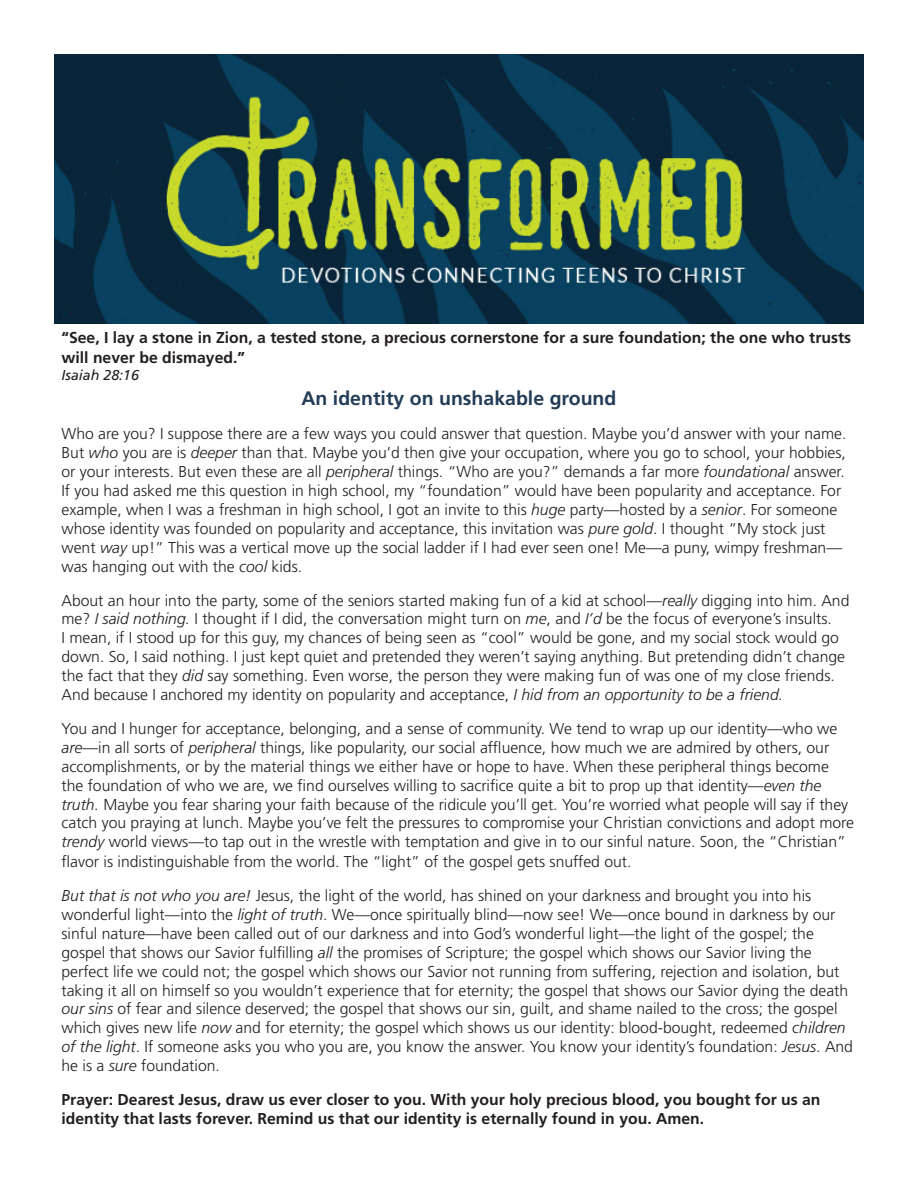
<style>
.page{position:relative;width:918px;height:1188px;background:#fff}
.page>*{position:absolute;margin:0;border:0;box-sizing:border-box;transform-origin:0 0}
.t1{font:700 19.5px "Frutiger LT Std";color:#243d57}
.body_copy{font:300 15.75px/18.9px "Frutiger LT Std";color:#231f20}
.body_copy-2{font:700 15.75px/18.9px "Frutiger LT Std";color:#231f20}
.Scripture_text{font:700 15.75px/19.8px "Frutiger LT Std";color:#231f20}
.Scripture_reference{font:italic 14.25px "Frutiger LT Std";color:#231f20}
.s1{font-style:italic}
</style>
<div class="page">
<img style="left:54px;top:54px;width:810px;height:270px">
<p class="Scripture_text" style="left:62px;top:328px;width:791px">“See, I lay a stone in Zion, a tested stone, a precious cornerstone for a sure foundation; the one who trusts will never be dismayed.”</p>
<p class="Scripture_reference" style="left:62px;top:367px;width:79px">Isaiah 28:16</p>
<p class="t1" style="left:302px;top:387px;width:316px">An identity on unshakable ground</p>
<p class="body_copy" style="left:62px;top:425px;width:787px">Who are you? I suppose there are a few ways you could answer that question. Maybe you’d answer with your name.<br>But <span class="s1">who</span> you are is <span class="s1">deeper</span> than that. Maybe you’d then give your occupation, where you go to school, your hobbies, or your interests. But even these are all <span class="s1">peripheral</span> things. “Who are you?” demands a far more <span class="s1">foundational</span> answer.<br>If you had asked me this question in high school, my “foundation” would have been popularity and acceptance. For example, when I was a freshman in high school, I got an invite to this <span class="s1">huge</span> party—hosted by a <span class="s1">senior</span>. For someone whose identity was founded on popularity and acceptance, this invitation was <span class="s1">pure gold</span>. I thought “My stock just went <span class="s1">way</span> up!” This was a vertical move up the social ladder if I had ever seen one! Me—a puny, wimpy freshman— was hanging out with the <span class="s1">cool</span> kids.</p>
<p class="body_copy" style="left:62px;top:591px;width:789px">About an hour into the party, some of the seniors started making fun of a kid at school—<span class="s1">really</span> digging into him. And me? <span class="s1">I said nothing.</span> I thought if I did, the conversation might turn on <span class="s1">me</span>, and <span class="s1">I’d</span> be the focus of everyone’s insults.<br>I mean, if I stood up for this guy, my chances of being seen as “cool” would be gone, and my social stock would go down. So, I said nothing. I just kept quiet and pretended they weren’t saying anything. But pretending didn’t change the fact that they <span class="s1">did</span> say something. Even worse, the person they were making fun of was one of my close friends.<br>And because I anchored my identity on popularity and acceptance, <span class="s1">I hid from an opportunity to be a friend.</span></p>
<p class="body_copy" style="left:61px;top:719px;width:794px">You and I hunger for acceptance, belonging, and a sense of community. We tend to wrap up our identity—who we <span class="s1">are</span>—in all sorts of <span class="s1">peripheral</span> things, like popularity, our social affluence, how much we are admired by others, our accomplishments, or by the material things we either have or hope to have. When these peripheral things become the foundation of who we are, we find ourselves willing to sacrifice quite a bit to prop up that identity—<span class="s1">even the truth.</span> Maybe you fear sharing your faith because of the ridicule you’ll get. You’re worried what people will say if they catch you praying at lunch. Maybe you’ve felt the pressures to compromise your Christian convictions and adopt more <span class="s1">trendy</span> world views—to tap out in the wrestle with temptation and give in to our sinful nature. Soon, the “Christian” flavor is indistinguishable from the world. The “light” of the gospel gets snuffed out.</p>
<p class="body_copy" style="left:61px;top:886px;width:793px"><span class="s1">But that is not who you are!</span> Jesus, the light of the world, has shined on your darkness and brought you into his wonderful light—into the <span class="s1">light of truth</span>. We—once spiritually blind—now see! We—once bound in darkness by our sinful nature—have been called out of our darkness and into God’s wonderful light—the light of the gospel; the gospel that shows our Savior fulfilling <span class="s1">all</span> the promises of Scripture; the gospel which shows our Savior living the perfect life we could not; the gospel which shows our Savior not running from suffering, rejection and isolation, but taking it all on himself so you wouldn’t experience that for eternity; the gospel that shows our Savior dying the death <span class="s1">our sins</span> of fear and silence deserved; the gospel that shows our sin, guilt, and shame nailed to the cross; the gospel which gives new life <span class="s1">now</span> and for eternity; the gospel which shows us our identity: blood-bought, redeemed <span class="s1">children of the light</span>. If someone asks you who you are, you know the answer. You know your identity’s foundation: <span class="s1">Jesus</span>. And he is a <span class="s1">sure</span> foundation.</p>
<p class="body_copy-2" style="left:61px;top:1090px;width:761px">Prayer: Dearest Jesus, draw us ever closer to you. With your holy precious blood, you bought for us an identity that lasts forever. Remind us that our identity is eternally found in you. Amen.</p>
</div>
